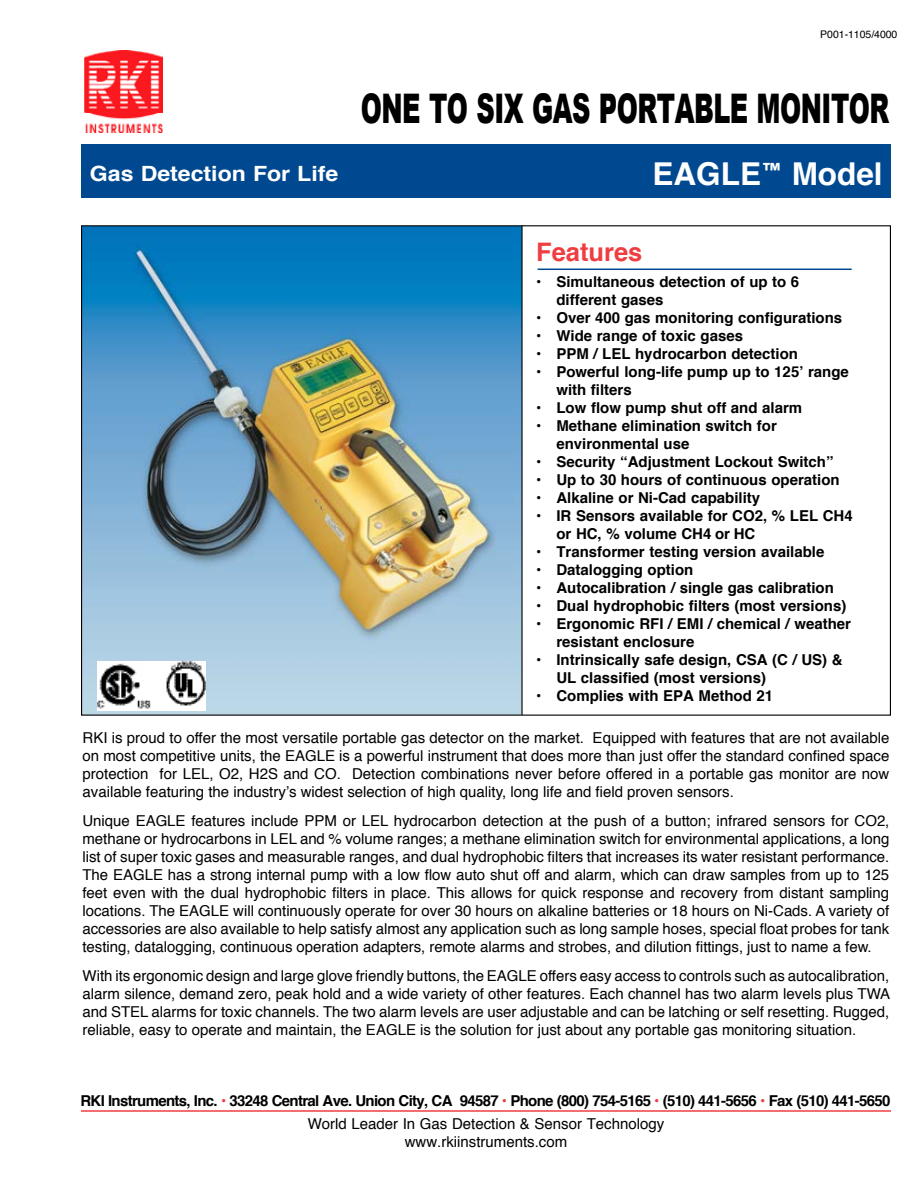
<style>
.page{position:relative;width:918px;height:1188px;background:#fff}
.page>*{position:absolute;margin:0;border:0;box-sizing:border-box;transform-origin:0 0}
.t1{font:900 40.8px "Arial";letter-spacing:-.02em;color:#000;scale:.62 1}
.t2{font:700 31.5px "Helvetica";color:#fff}
.t3{font:700 25.5px "Helvetica";color:#ef3e42}
.t4{font:700 21px "Helvetica";color:#fff;scale:1.1 1}
.t5{font:15px/18px "Helvetica";color:#000;text-align:justify}
.t6{font:700 15px/18px "Helvetica";color:#000}
.t7{font:700 15px "Helvetica";letter-spacing:-.045em;color:#000}
.t8{font:10.5px "Helvetica";letter-spacing:-.005em;color:#000}
.s1{color:#ef3e42}
</style>
<div class="page">
<img style="left:83px;top:227px;width:438px;height:487px">
<div style="left:81px;top:144px;width:810px;height:53px;background:#004990"></div>
<img style="left:85px;top:51px;width:77px;height:82px">
<hr style="left:521px;top:225px;width:2px;height:490px;background:#000">
<hr style="left:538px;top:269px;width:314px;height:1px;background:#004990">
<hr style="left:81px;top:1110px;width:810px;height:2px;background:#ef3e42">
<img style="left:98px;top:661px;width:108px;height:49px">
<h3 class="t4" style="left:90px;top:156px;width:227px">Gas Detection For Life</h3>
<p class="t8" style="left:820px;top:27px;width:79px">P001-1105/4000</p>
<h1 class="t1" style="left:361px;top:79px;width:854px">ONE TO SIX GAS PORTABLE MONITOR</h1>
<h2 class="t2" style="left:653px;top:148px;width:232px">EAGLE<sup>™</sup> Model</h2>
<h3 class="t3" style="left:536px;top:231px;width:108px">Features</h3>
<p class="t6" style="left:556px;top:273px;width:244px;text-indent:-20px">• Simultaneous detection of up to 6 different gases</p>
<p class="t6" style="left:536px;top:309px;width:308px">• Over 400 gas monitoring configurations</p>
<p class="t6" style="left:536px;top:327px;width:208px">• Wide range of toxic gases</p>
<p class="t6" style="left:536px;top:345px;width:263px">• PPM / LEL hydrocarbon detection</p>
<p class="t6" style="left:556px;top:363px;width:294px;text-indent:-20px">• Powerful long-life pump up to 125’ range with filters</p>
<p class="t6" style="left:536px;top:399px;width:267px">• Low flow pump shut off and alarm</p>
<p class="t6" style="left:556px;top:417px;width:222px;text-indent:-20px">• Methane elimination switch for environmental use</p>
<p class="t6" style="left:536px;top:453px;width:299px">• Security “Adjustment Lockout Switch”</p>
<p class="t6" style="left:536px;top:471px;width:305px">• Up to 30 hours of continuous operation</p>
<p class="t6" style="left:536px;top:489px;width:225px">• Alkaline or Ni-Cad capability</p>
<p class="t6" style="left:556px;top:507px;width:298px;text-indent:-20px">• IR Sensors available for CO2, % LEL CH4 or HC, % volume CH4 or HC</p>
<p class="t6" style="left:536px;top:543px;width:290px">• Transformer testing version available</p>
<p class="t6" style="left:536px;top:561px;width:159px">• Datalogging option</p>
<p class="t6" style="left:536px;top:579px;width:299px">• Autocalibration / single gas calibration</p>
<p class="t6" style="left:536px;top:597px;width:312px">• Dual hydrophobic filters (most versions)</p>
<p class="t6" style="left:556px;top:615px;width:296px;text-indent:-20px">• Ergonomic RFI / EMI / chemical / weather resistant enclosure</p>
<p class="t6" style="left:556px;top:651px;width:288px;text-indent:-20px">• Intrinsically safe design, CSA (C / US) &amp;<br>UL classified (most versions)</p>
<p class="t6" style="left:536px;top:687px;width:238px">• Complies with EPA Method 21</p>
<p class="t5" style="left:83px;top:729px;width:808px">RKI is proud to offer the most versatile portable gas detector on the market. Equipped with features that are not available on most competitive units, the EAGLE is a powerful instrument that does more than just offer the standard confined space protection for LEL, O2, H2S and CO. Detection combinations never before offered in a portable gas monitor are now available featuring the industry’s widest selection of high quality, long life and field proven sensors.</p>
<p class="t5" style="left:83px;top:812px;width:808px">Unique EAGLE features include PPM or LEL hydrocarbon detection at the push of a button; infrared sensors for CO2, methane or hydrocarbons in LEL and % volume ranges; a methane elimination switch for environmental applications, a long list of super toxic gases and measurable ranges, and dual hydrophobic filters that increases its water resistant performance.<br>The EAGLE has a strong internal pump with a low flow auto shut off and alarm, which can draw samples from up to 125 feet even with the dual hydrophobic filters in place. This allows for quick response and recovery from distant sampling locations. The EAGLE will continuously operate for over 30 hours on alkaline batteries or 18 hours on Ni-Cads. A variety of accessories are also available to help satisfy almost any application such as long sample hoses, special float probes for tank testing, datalogging, continuous operation adapters, remote alarms and strobes, and dilution fittings, just to name a few.</p>
<p class="t5" style="left:83px;top:968px;width:809px">With its ergonomic design and large glove friendly buttons, the EAGLE offers easy access to controls such as autocalibration, alarm silence, demand zero, peak hold and a wide variety of other features. Each channel has two alarm levels plus TWA and STEL alarms for toxic channels. The two alarm levels are user adjustable and can be latching or self resetting. Rugged, reliable, easy to operate and maintain, the EAGLE is the solution for just about any portable gas monitoring situation.</p>
<p class="t7" style="left:80px;top:1088px;width:812px">RKI Instruments, Inc. <span class="s1">•</span> 33248 Central Ave. Union City, CA 94587 <span class="s1">•</span> Phone (800) 754-5165 <span class="s1">•</span> (510) 441-5656 <span class="s1">•</span> Fax (510) 441-5650</p>
<p class="t5" style="left:308px;top:1115px;width:358px;text-align:center">World Leader In Gas Detection &amp; Sensor Technology www.rkiinstruments.com</p>
</div>
